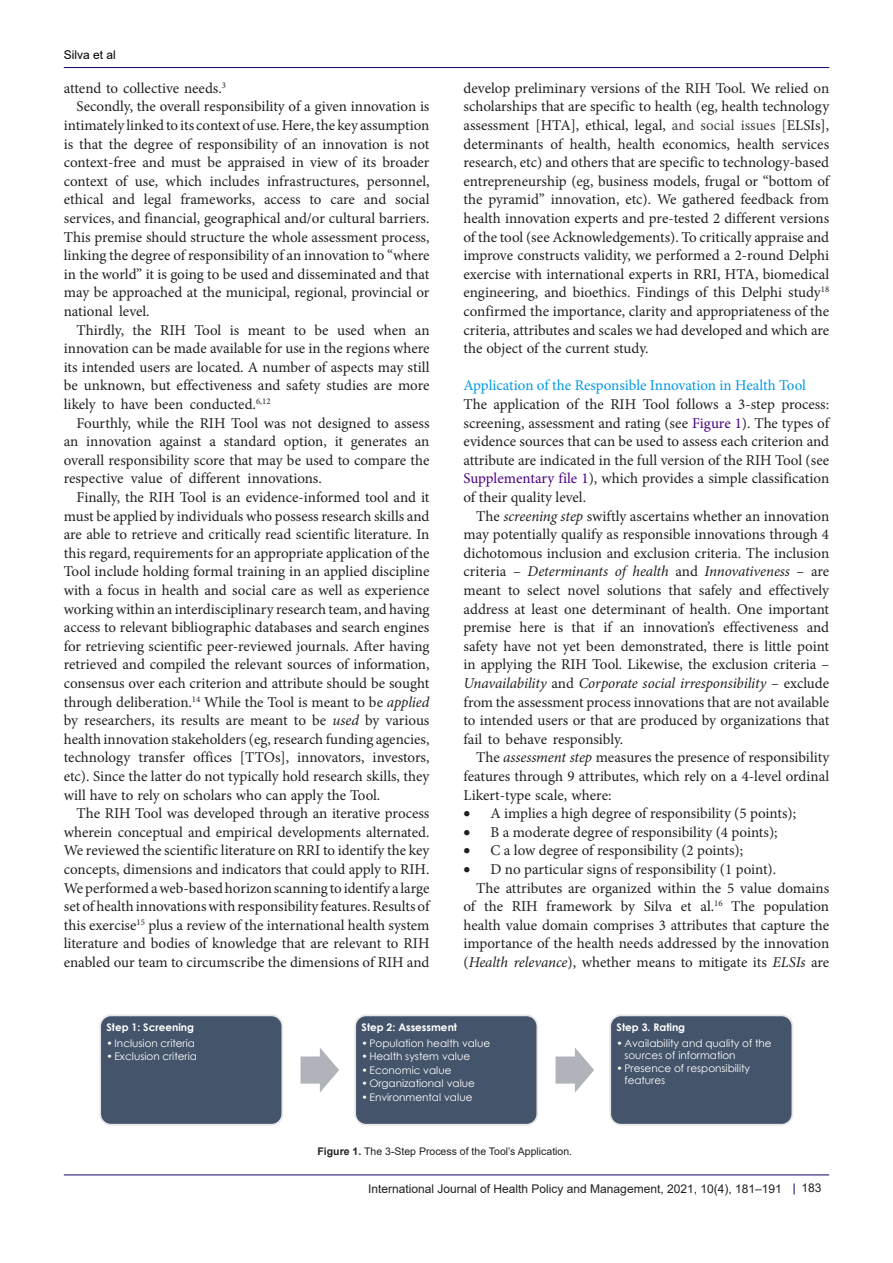
<style>
.page{position:relative;width:893px;height:1263px;background:#fff}
.page>*{position:absolute;margin:0;border:0;box-sizing:border-box;transform-origin:0 0}
.t1{font:15px/18.6px "Minion Pro";color:#231f20;text-align:justify}
.heading_3{font:15px "Minion Pro";letter-spacing:-.005em;color:#0099e5}
.t2{font:12px "Arial";color:#231f20}
.t3{font:12px "Arial";color:#000001}
.t4{font:10.5px/11.6px "Century Gothic";color:#fff}
.t5{font:10.5px "Arial";color:#231f20}
.t6{font:700 10.5px "Century Gothic";color:#fff}
.s1{font-style:italic}
.s2{color:#3c4043}
.s3{color:#4b0082}
.s4{font-weight:700}
</style>
<div class="page">
<hr style="left:64px;top:67px;width:765px;height:1px;background:#190066">
<hr style="left:64px;top:1175px;width:765px;height:1px;background:#190066">
<div style="left:100px;top:1015px;width:183px;height:110px;background:#44546a;border:2px solid #e7e6e6;border-radius:11px"></div>
<svg style="left:301px;top:1048px;width:38px;height:44px"></svg>
<div style="left:354px;top:1015px;width:184px;height:110px;background:#44546a;border:2px solid #e7e6e6;border-radius:11px"></div>
<svg style="left:556px;top:1048px;width:38px;height:44px"></svg>
<div style="left:609px;top:1015px;width:184px;height:110px;background:#44546a;border:2px solid #e7e6e6;border-radius:11px"></div>
<p class="t3" style="left:64px;top:46px;width:54px">Silva et al</p>
<p class="t1" style="left:64px;top:79px;width:164px">attend to collective needs.<sup>3</sup></p>
<p class="t1" style="left:64px;top:97px;width:367px;text-indent:13px">Secondly, the overall responsibility of a given innovation is intimately linked to its context of use. Here, the key assumption is that the degree of responsibility of an innovation is not context-free and must be appraised in view of its broader context of use, which includes infrastructures, personnel, ethical and legal frameworks, access to care and social services, and financial, geographical and/or cultural barriers.<br>This premise should structure the whole assessment process, linking the degree of responsibility of an innovation to “where in the world” it is going to be used and disseminated and that may be approached at the municipal, regional, provincial or national level.</p>
<p class="t1" style="left:64px;top:321px;width:367px;text-indent:13px">Thirdly, the RIH Tool is meant to be used when an innovation can be made available for use in the regions where its intended users are located. A number of aspects may still be unknown, but effectiveness and safety studies are more likely to have been conducted.<sup>6,12</sup></p>
<p class="t1" style="left:64px;top:414px;width:367px;text-indent:13px">Fourthly, while the RIH Tool was not designed to assess an innovation against a standard option, it generates an overall responsibility score that may be used to compare the respective value of different innovations.</p>
<p class="t1" style="left:64px;top:488px;width:367px;text-indent:13px">Finally, the RIH Tool is an evidence-informed tool and it must be applied by individuals who possess research skills and are able to retrieve and critically read scientific literature. In this regard, requirements for an appropriate application of the Tool include holding formal training in an applied discipline with a focus in health and social care as well as experience working within an interdisciplinary research team, and having access to relevant bibliographic databases and search engines for retrieving scientific peer-reviewed journals. After having retrieved and compiled the relevant sources of information, consensus over each criterion and attribute should be sought through deliberation.<sup>14</sup> While the Tool is meant to be <span class="s1">applied </span>by researchers, its results are meant to be <span class="s1">used</span> by various health innovation stakeholders (eg, research funding agencies, technology transfer offices [TTOs], innovators, investors, etc). Since the latter do not typically hold research skills, they will have to rely on scholars who can apply the Tool.</p>
<p class="t1" style="left:64px;top:804px;width:367px;text-indent:13px">The RIH Tool was developed through an iterative process wherein conceptual and empirical developments alternated.<br>We reviewed the scientific literature on RRI to identify the key concepts, dimensions and indicators that could apply to RIH.<br>We performed a web-based horizon scanning to identify a large set of health innovations with responsibility features. Results of this exercise<sup>15</sup> plus a review of the international health system literature and bodies of knowledge that are relevant to RIH enabled our team to circumscribe the dimensions of RIH and</p>
<p class="t1" style="left:463px;top:79px;width:367px">develop preliminary versions of the RIH Tool. We relied on scholarships that are specific to health (eg, health technology assessment [HTA], ethical, legal, <span class="s2">and social issues [</span>ELSIs], determinants of health, health economics, health services research, etc) and others that are specific to technology-based entrepreneurship (eg, business models, frugal or “bottom of the pyramid” innovation, etc). We gathered feedback from health innovation experts and pre-tested 2 different versions of the tool (see Acknowledgements). To critically appraise and improve constructs validity, we performed a 2-round Delphi exercise with international experts in RRI, HTA, biomedical engineering, and bioethics. Findings of this Delphi study<sup>18 </sup>confirmed the importance, clarity and appropriateness of the criteria, attributes and scales we had developed and which are the object of the current study.</p>
<p class="heading_3" style="left:463px;top:376px;width:344px">Application of the Responsible Innovation in Health Tool</p>
<p class="t1" style="left:463px;top:395px;width:367px">The application of the RIH Tool follows a 3-step process: screening, assessment and rating (see <span class="s3">Figure 1</span>). The types of evidence sources that can be used to assess each criterion and attribute are indicated in the full version of the RIH Tool (see <span class="s3">Supplementary file 1</span>), which provides a simple classification of their quality level.</p>
<p class="t1" style="left:463px;top:507px;width:367px;text-indent:13px">The <span class="s1">screening step</span> swiftly ascertains whether an innovation may potentially qualify as responsible innovations through 4 dichotomous inclusion and exclusion criteria. The inclusion criteria – <span class="s1">Determinants of health</span> and <span class="s1">Innovativeness</span> – are meant to select novel solutions that safely and effectively address at least one determinant of health. One important premise here is that if an innovation’s effectiveness and safety have not yet been demonstrated, there is little point in applying the RIH Tool. Likewise, the exclusion criteria – <span class="s1">Unavailability</span> and <span class="s1">Corporate social irresponsibility</span> – exclude from the assessment process innovations that are not available to intended users or that are produced by organizations that fail to behave responsibly.</p>
<p class="t1" style="left:463px;top:748px;width:367px;text-indent:13px">The <span class="s1">assessment step</span> measures the presence of responsibility features through 9 attributes, which rely on a 4-level ordinal Likert-type scale, where:</p>
<p class="t1" style="left:463px;top:804px;width:334px">• A implies a high degree of responsibility (5 points);</p>
<p class="t1" style="left:463px;top:823px;width:316px">• B a moderate degree of responsibility (4 points);</p>
<p class="t1" style="left:463px;top:841px;width:281px">• C a low degree of responsibility (2 points);</p>
<p class="t1" style="left:463px;top:860px;width:314px">• D no particular signs of responsibility (1 point).</p>
<p class="t1" style="left:463px;top:879px;width:367px;text-indent:13px">The attributes are organized within the 5 value domains of the RIH framework by Silva et al.<sup>16</sup> The population health value domain comprises 3 attributes that capture the importance of the health needs addressed by the innovation (<span class="s1">Health relevance</span>), whether means to mitigate its <span class="s1">ELSIs</span> are</p>
<p class="t6" style="left:107px;top:1019px;width:89px">Step 1: Screening</p>
<p class="t4" style="left:107px;top:1037px;width:90px">•Inclusion criteria</p>
<p class="t4" style="left:107px;top:1051px;width:92px">•Exclusion criteria</p>
<p class="t6" style="left:362px;top:1019px;width:97px">Step 2: Assessment</p>
<p class="t4" style="left:362px;top:1037px;width:130px">•Population health value</p>
<p class="t4" style="left:362px;top:1051px;width:110px">•Health system value</p>
<p class="t4" style="left:362px;top:1064px;width:91px">•Economic value</p>
<p class="t4" style="left:362px;top:1078px;width:115px">•Organizational value</p>
<p class="t4" style="left:362px;top:1091px;width:112px">•Environmental value</p>
<p class="t5" style="left:317px;top:1144px;width:256px"><span class="s4">Figure 1.</span> The 3-Step Process of the Tool’s Application.</p>
<p class="t6" style="left:617px;top:1019px;width:70px">Step 3. Rating</p>
<p class="t4" style="left:624px;top:1037px;width:149px;text-indent:-8px">•Availability and quality of the sources of information</p>
<p class="t4" style="left:624px;top:1062px;width:127px;text-indent:-8px">•Presence of responsibility features</p>
<p class="t2" style="left:368px;top:1180px;width:415px">International Journal of Health Policy and Management, 2021, 10(4), 181–191</p>
<p class="t2" style="left:801px;top:1180px;width:22px">183</p>
</div>
